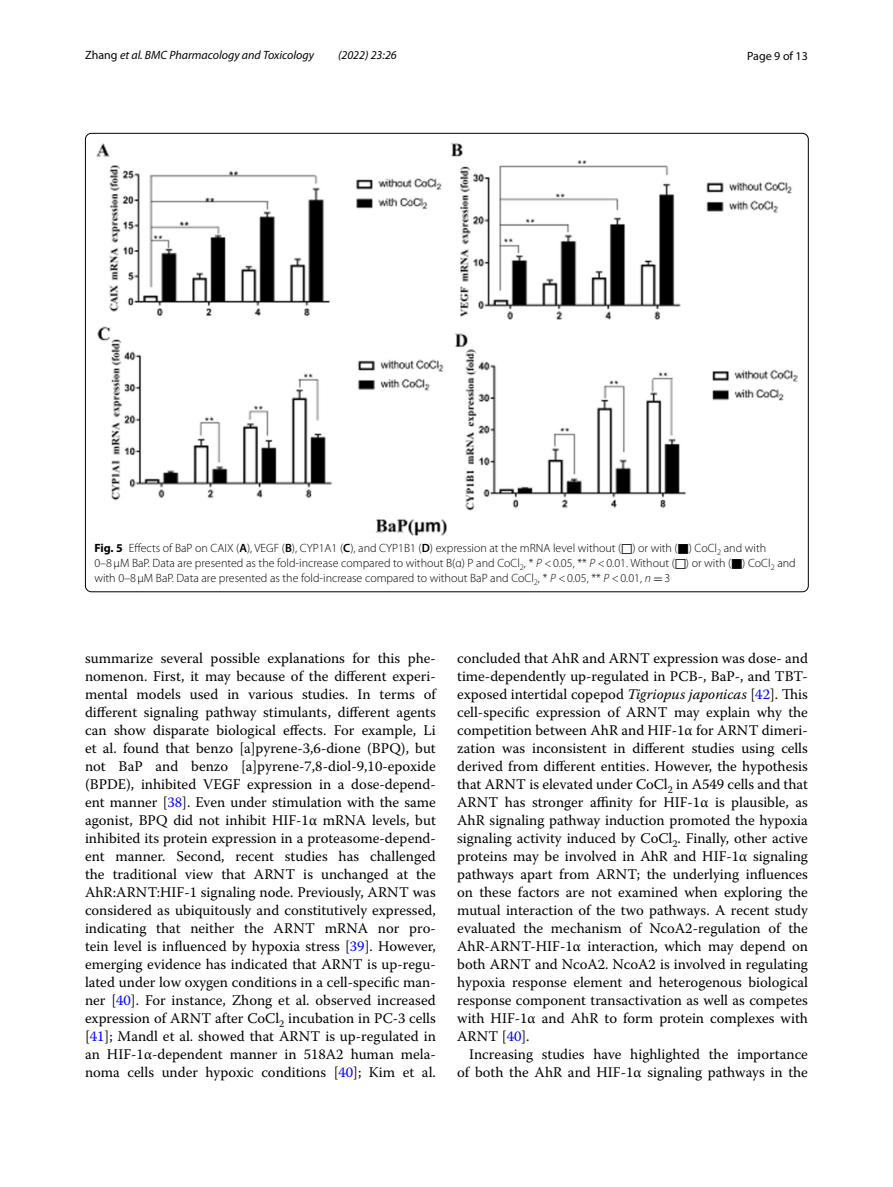
<style>
.page{position:relative;width:893px;height:1187px;background:#fff}
.page>*{position:absolute;margin:0;border:0;box-sizing:border-box;transform-origin:0 0}
.t1{font:14.7px/18px "Warnock Pro";color:#000;text-align:justify}
.t2{font:300 12px/15px "Myriad Pro";color:#000}
.t3{font:italic 12px "Myriad Pro";color:#000}
.t4{font:12px "Myriad Pro";color:#000}
.s1{font-style:normal}
.s2{font-weight:700}
.s3{font-weight:600}
.s4{font-family:"STIX Math";font-weight:400}
.s5{font-style:italic}
.s6{font-family:"MTSY";font-weight:400}
.s7{color:#00f}
</style>
<div class="page">
<img style="left:97px;top:143px;width:700px;height:393px">
<p class="t3" style="left:85px;top:48px;width:231px"><span class="s1">Zhang</span> et al. BMC Pharmacology and Toxicology</p>
<p class="t3" style="left:338px;top:48px;width:60px">(2022) 23:26</p>
<p class="t4" style="left:747px;top:48px;width:62px">Page 9 of 13</p>
<p class="t2" style="left:94px;top:540px;width:703px"><span class="s2">Fig. 5</span> Effects of BaP on CAIX (<span class="s3">A</span>), VEGF (<span class="s3">B</span>), CYP1A1 (<span class="s3">C</span>), and CYP1B1 (<span class="s3">D</span>) expression at the mRNA level without (<span class="s4">□</span>) or with (<span class="s4">■</span>) CoCl<sub>2</sub> and with<br>0–8μM BaP. Data are presented as the fold-increase compared to without B(α) P and CoCl<sub>2</sub>, * <span class="s5">P</span> &lt;0.05, ** <span class="s5">P</span> &lt;0.01. Without (<span class="s4">□</span>) or with (<span class="s4">■</span>) CoCl<sub>2</sub> and with 0–8μM BaP. Data are presented as the fold-increase compared to without BaP and CoCl<sub>2</sub>, * <span class="s5">P</span> &lt;0.05, ** <span class="s5">P</span> &lt;0.01, <span class="s5">n</span> <span class="s6">=</span>3</p>
<p class="t1" style="left:85px;top:649px;width:352px">summarize several possible explanations for this phe&shy;nomenon. First, it may because of the different experi&shy;mental models used in various studies. In terms of different signaling pathway stimulants, different agents can show disparate biological effects. For example, Li et al. found that benzo [a]pyrene-3,6-dione (BPQ), but not BaP and benzo [a]pyrene-7,8-diol-9,10-epoxide (BPDE), inhibited VEGF expression in a dose-depend&shy;ent manner [<span class="s7">38</span>]. Even under stimulation with the same agonist, BPQ did not inhibit HIF-1α mRNA levels, but inhibited its protein expression in a proteasome-depend&shy;ent manner. Second, recent studies has challenged the traditional view that ARNT is unchanged at the AhR:ARNT:HIF-1 signaling node. Previously, ARNT was considered as ubiquitously and constitutively expressed, indicating that neither the ARNT mRNA nor pro&shy;tein level is influenced by hypoxia stress [<span class="s7">39</span>]. However, emerging evidence has indicated that ARNT is up-regu&shy;lated under low oxygen conditions in a cell-specific man&shy;ner [<span class="s7">40</span>]. For instance, Zhong et al. observed increased expression of ARNT after CoCl<sub>2</sub> incubation in PC-3 cells [<span class="s7">41</span>]; Mandl et al. showed that ARNT is up-regulated in an HIF-1α-dependent manner in 518A2 human mela&shy;noma cells under hypoxic conditions [<span class="s7">40</span>]; Kim et al.</p>
<p class="t1" style="left:457px;top:649px;width:352px">concluded that AhR and ARNT expression was dose- and time-dependently up-regulated in PCB-, BaP-, and TBT&shy;exposed intertidal copepod <span class="s5">Tigriopus japonicas</span> [<span class="s7">42</span>]. This cell-specific expression of ARNT may explain why the competition between AhR and HIF-1α for ARNT dimeri&shy;zation was inconsistent in different studies using cells derived from different entities. However, the hypothesis that ARNT is elevated under CoCl<sub>2</sub> in A549 cells and that ARNT has stronger affinity for HIF-1α is plausible, as AhR signaling pathway induction promoted the hypoxia signaling activity induced by CoCl<sub>2</sub>. Finally, other active proteins may be involved in AhR and HIF-1α signaling pathways apart from ARNT; the underlying influences on these factors are not examined when exploring the mutual interaction of the two pathways. A recent study evaluated the mechanism of NcoA2-regulation of the AhR-ARNT-HIF-1α interaction, which may depend on both ARNT and NcoA2. NcoA2 is involved in regulating hypoxia response element and heterogenous biological response component transactivation as well as competes with HIF-1α and AhR to form protein complexes with ARNT [<span class="s7">40</span>].</p>
<p class="t1" style="left:457px;top:1044px;width:352px;text-align:right">Increasing studies have highlighted the importance of both the AhR and HIF-1α signaling pathways in the</p>
</div>
